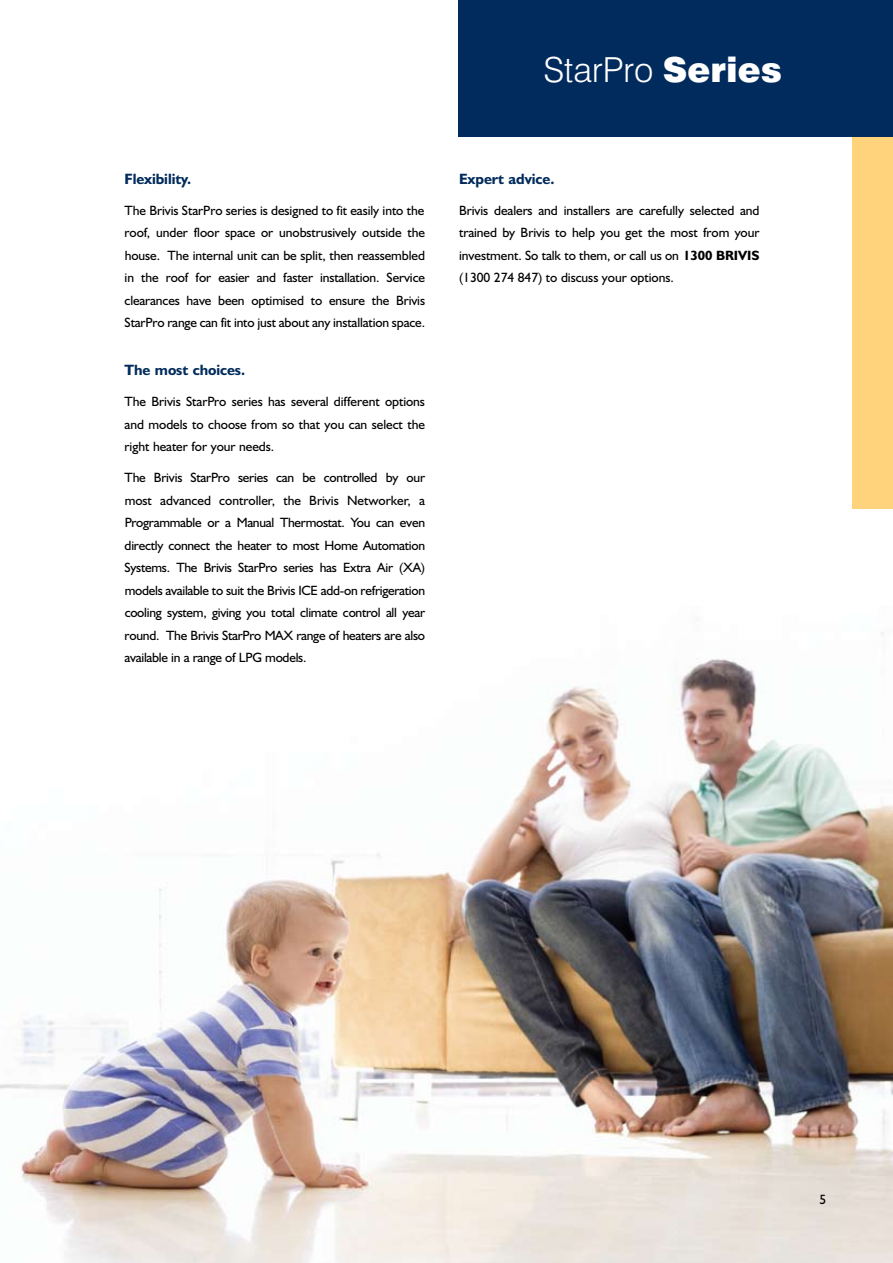
<style>
.page{position:relative;width:893px;height:1263px;background:#fff}
.page>*{position:absolute;margin:0;border:0;box-sizing:border-box;transform-origin:0 0}
.t1{font:300 34.5px "Swiss 721 BT";color:#fff}
.t2{font:700 15px "Humanist 521 BT";letter-spacing:-.005em;color:#002b5c}
.t3{font:13.5px/22.5px "Humanist 521 BT";letter-spacing:-.01em;color:#000;text-align:justify}
.s1{font-weight:900}
.s2{font-weight:700}
</style>
<div class="page">
<img style="left:0;top:632px;width:893px;height:631px">
<div style="left:852px;top:2px;width:41px;height:507px;background:#ffd27c"></div>
<div style="left:459px;top:0;width:434px;height:136px;background:#002b5c"></div>
<h1 class="t1" style="left:543px;top:49px;width:240px">StarPro <span class="s1">Series</span></h1>
<p class="t2" style="left:125px;top:169px;width:68px">Flexibility.</p>
<p class="t3" style="left:125px;top:199px;width:302px">The Brivis StarPro series is designed to fit easily into the roof, under floor space or unobstrusively outside the house. The internal unit can be split, then reassembled in the roof for easier and faster installation. Service clearances have been optimised to ensure the Brivis StarPro range can fit into just about any installation space.</p>
<p class="t2" style="left:125px;top:361px;width:122px">The most choices.</p>
<p class="t3" style="left:125px;top:390px;width:302px">The Brivis StarPro series has several different options and models to choose from so that you can select the right heater for your needs.</p>
<p class="t3" style="left:125px;top:466px;width:302px">The Brivis StarPro series can be controlled by our most advanced controller, the Brivis Networker, a Programmable or a Manual Thermostat. You can even directly connect the heater to most Home Automation Systems. The Brivis StarPro series has Extra Air (XA) models available to suit the Brivis ICE add-on refrigeration cooling system, giving you total climate control all year round. The Brivis StarPro MAX range of heaters are also available in a range of LPG models.</p>
<p class="t2" style="left:459px;top:169px;width:97px">Expert advice.</p>
<p class="t3" style="left:459px;top:199px;width:302px">Brivis dealers and installers are carefully selected and trained by Brivis to help you get the most from your investment. So talk to them, or call us on <span class="s2">1300 BRIVIS </span>(1300 274 847) to discuss your options.</p>
<p class="t3" style="left:820px;top:1188px;width:8px">5</p>
</div>
